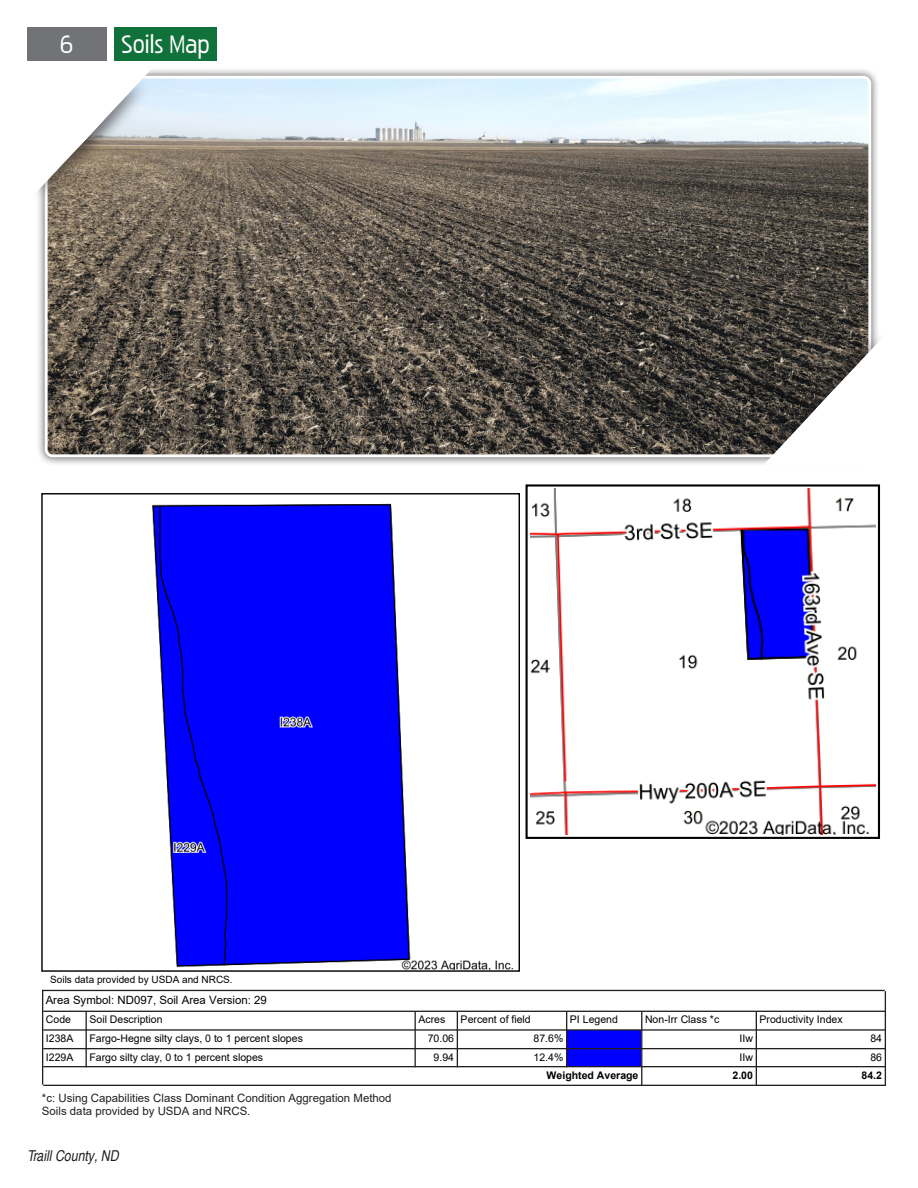
<style>
.page{position:relative;width:918px;height:1188px;background:#fff}
.page>*{position:absolute;margin:0;border:0;box-sizing:border-box;transform-origin:0 0}
.Plain_Text{font:25.5px "Pakenham Rg";color:#fff}
.t1{font:italic condensed 15px "Helvetica LT Pro";color:#231f20}
.t2{font:11.4px/13.2px "Arial";color:#231f20}
.t3{font:11.4px "Arial";color:#000}
.t4{font:10.5px "Arial";color:#000}
.t5{font:700 10.5px "Arial";color:#000}
.t6{font:10.05px "Arial";color:#000}
</style>
<div class="page">
<div style="left:27px;top:27px;width:79px;height:33px;background:#727376"></div>
<img style="left:152px;top:503px;width:361px;height:467px">
<div style="left:567px;top:1030px;width:74px;height:19px;background:#00f"></div>
<div style="left:567px;top:1049px;width:74px;height:18px;background:#00f"></div>
<hr style="left:885px;top:991px;width:1px;height:95px;background:#231f20">
<hr style="left:86px;top:1011px;width:1px;height:56px;background:#231f20">
<hr style="left:414px;top:1011px;width:2px;height:56px;background:#231f20">
<hr style="left:457px;top:1011px;width:1px;height:56px;background:#231f20">
<hr style="left:566px;top:1011px;width:1px;height:56px;background:#231f20">
<hr style="left:641px;top:1011px;width:1px;height:56px;background:#231f20">
<hr style="left:756px;top:1011px;width:1px;height:56px;background:#231f20">
<svg style="left:641px;top:1067px;width:1px;height:18px"></svg>
<svg style="left:756px;top:1067px;width:1px;height:18px"></svg>
<hr style="left:43px;top:1011px;width:843px;height:1px;background:#231f20">
<hr style="left:43px;top:1029px;width:843px;height:2px;background:#231f20">
<hr style="left:43px;top:1048px;width:843px;height:1px;background:#231f20">
<hr style="left:43px;top:1066px;width:843px;height:1px;background:#231f20">
<hr style="left:43px;top:1085px;width:843px;height:1px;background:#231f20">
<hr style="left:42px;top:990px;width:1px;height:95px;background:#231f20">
<hr style="left:42px;top:990px;width:843px;height:1px;background:#231f20">
<div style="left:526px;top:484px;width:354px;height:355px;border:2px solid #000"></div>
<img style="left:530px;top:489px;width:345px;height:345px">
<div style="left:36px;top:67px;width:844px;height:399px;background:#231f20;opacity:.75"></div>
<img style="left:46px;top:77px;width:824px;height:379px">
<div style="left:45px;top:76px;width:826px;height:381px;border:3px solid #fff;border-radius:6px"></div>
<svg style="left:36px;top:67px;width:116px;height:134px"></svg>
<svg style="left:764px;top:332px;width:116px;height:134px"></svg>
<div style="left:114px;top:27px;width:103px;height:33px;background:#11713a"></div>
<h1 class="Plain_Text" style="left:60px;top:29px;width:15px">6</h1>
<p class="Plain_Text" style="left:121px;top:29px;width:90px">Soils Map</p>
<p class="t6" style="left:50px;top:973px;width:184px">Soils data provided by USDA and NRCS.</p>
<p class="t3" style="left:46px;top:992px;width:223px">Area Symbol: ND097, Soil Area Version: 29</p>
<p class="t4" style="left:46px;top:1013px;width:27px">Code</p>
<p class="t4" style="left:89px;top:1013px;width:75px">Soil Description</p>
<p class="t4" style="left:418px;top:1013px;width:28px">Acres</p>
<p class="t4" style="left:461px;top:1013px;width:72px">Percent of field</p>
<p class="t4" style="left:570px;top:1013px;width:49px">PI Legend</p>
<p class="t4" style="left:645px;top:1013px;width:76px">Non-Irr Class *c</p>
<p class="t4" style="left:760px;top:1013px;width:85px">Productivity Index</p>
<p class="t4" style="left:46px;top:1031px;width:29px">I238A</p>
<p class="t4" style="left:89px;top:1031px;width:215px">Fargo-Hegne silty clays, 0 to 1 percent slopes</p>
<p class="t4" style="left:428px;top:1031px;width:28px">70.06</p>
<p class="t4" style="left:534px;top:1031px;width:31px">87.6%</p>
<p class="t4" style="left:740px;top:1031px;width:15px">IIw</p>
<p class="t4" style="left:870px;top:1031px;width:13px">84</p>
<p class="t4" style="left:46px;top:1050px;width:29px">I229A</p>
<p class="t4" style="left:89px;top:1050px;width:175px">Fargo silty clay, 0 to 1 percent slopes</p>
<p class="t4" style="left:434px;top:1050px;width:22px">9.94</p>
<p class="t4" style="left:534px;top:1050px;width:31px">12.4%</p>
<p class="t4" style="left:740px;top:1050px;width:15px">IIw</p>
<p class="t4" style="left:870px;top:1050px;width:13px">86</p>
<p class="t5" style="left:547px;top:1068px;width:93px">Weighted Average</p>
<p class="t5" style="left:733px;top:1068px;width:22px">2.00</p>
<p class="t5" style="left:862px;top:1068px;width:22px">84.2</p>
<p class="t2" style="left:42px;top:1091px;width:351px">*c: Using Capabilities Class Dominant Condition Aggregation Method<br>Soils data provided by USDA and NRCS.</p>
<h2 class="t1" style="left:27px;top:1147px;width:93px">Traill County, ND</h2>
</div>
